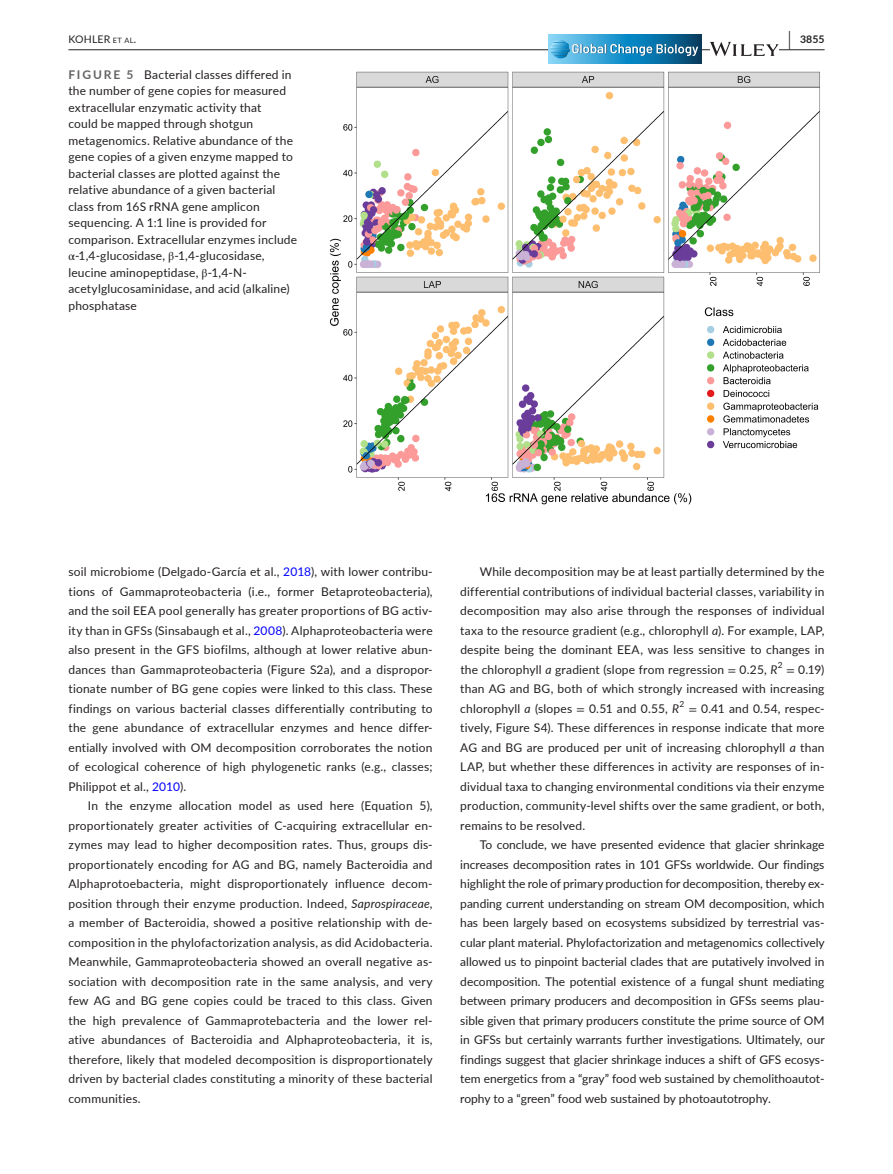
<style>
.page{position:relative;width:893px;height:1174px;background:#fff}
.page>*{position:absolute;margin:0;border:0;box-sizing:border-box;transform-origin:0 0}
.t1{font:12px/19.5px "Lato";letter-spacing:.015em;color:#231f20;text-align:justify}
.t2{font:10.5px "Lato";letter-spacing:.015em;color:#231f20}
.t3{font:700 10.5px "Lato";color:#231f20}
.t4{font:8.4px "Lato";color:#231f20}
.s1{font-size:7.35px}
.s2{font-size:19.5px}
.s3{font-weight:700;color:#636366}
.s4{font-family:"STIX"}
.s5{color:#00f}
.s6{font-style:italic}
</style>
<div class="page">
<hr style="left:68px;top:49px;width:756px;height:1px;background:#231f20">
<svg style="left:548px;top:34px;width:153px;height:30px;background:#2b8dbd"></svg>
<svg style="left:550px;top:40px;width:149px;height:18px;background:#4999c2"></svg>
<svg style="left:710px;top:42px;width:69px;height:14px"></svg>
<img style="left:330px;top:71px;width:490px;height:434px">
<p class="t2" style="left:68px;top:31px;width:69px">KOHLER <span class="s1">et al</span>.</p>
<p class="t3" style="left:789px;top:31px;width:37px"><span class="s2">|</span> 3855</p>
<p class="t1" style="left:68px;top:66px;width:230px;line-height:16.5px;text-align:left"><span class="s3">FIGURE 5</span> Bacterial classes differed in the number of gene copies for measured extracellular enzymatic activity that<br>could be mapped through shotgun metagenomics. Relative abundance of the gene copies of a given enzyme mapped to bacterial classes are plotted against the relative abundance of a given bacterial class from 16S rRNA gene amplicon sequencing. A 1:1 line is provided for comparison. Extracellular enzymes include <span class="s4">α</span>-1,4-glucosidase, <span class="s4">β</span>-1,4-glucosidase, leucine aminopeptidase, <span class="s4">β</span>-1,4-N&shy;acetylglucosaminidase, and acid (alkaline) phosphatase</p>
<p class="t1" style="left:68px;top:561px;width:366px">soil microbiome (Delgado-García et al., <span class="s5">2018</span>), with lower contribu&shy;tions of Gammaproteobacteria (i.e., former Betaproteobacteria), and the soil EEA pool generally has greater proportions of BG activ&shy;ity than in GFSs (Sinsabaugh et al., <span class="s5">2008</span>). Alphaproteobacteria were also present in the GFS biofilms, although at lower relative abun&shy;dances than Gammaproteobacteria (Figure S2a), and a dispropor&shy;tionate number of BG gene copies were linked to this class. These findings on various bacterial classes differentially contributing to the gene abundance of extracellular enzymes and hence differ&shy;entially involved with OM decomposition corroborates the notion of ecological coherence of high phylogenetic ranks (e.g., classes; Philippot et al., <span class="s5">2010</span>).</p>
<p class="t1" style="left:68px;top:795px;width:366px;text-indent:20px">In the enzyme allocation model as used here (Equation 5), proportionately greater activities of C-acquiring extracellular en&shy;zymes may lead to higher decomposition rates. Thus, groups dis&shy;proportionately encoding for AG and BG, namely Bacteroidia and Alphaprotoebacteria, might disproportionately influence decom&shy;position through their enzyme production. Indeed, <span class="s6">Saprospiraceae</span>, a member of Bacteroidia, showed a positive relationship with de&shy;composition in the phylofactorization analysis, as did Acidobacteria.<br>Meanwhile, Gammaproteobacteria showed an overall negative as&shy;sociation with decomposition rate in the same analysis, and very few AG and BG gene copies could be traced to this class. Given the high prevalence of Gammaprotebacteria and the lower rel&shy;ative abundances of Bacteroidia and Alphaproteobacteria, it is, therefore, likely that modeled decomposition is disproportionately driven by bacterial clades constituting a minority of these bacterial communities.</p>
<p class="t1" style="left:460px;top:561px;width:366px;text-indent:20px">While decomposition may be at least partially determined by the differential contributions of individual bacterial classes, variability in decomposition may also arise through the responses of individual taxa to the resource gradient (e.g., chlorophyll <span class="s6">a</span>). For example, LAP, despite being the dominant EEA, was less sensitive to changes in the chlorophyll <span class="s6">a</span> gradient (slope from regression <span class="s4">=</span> 0.25, <span class="s6">R</span></p>
<p class="t4" style="left:778px;top:659px;width:6px">2</p>
<p class="t1" style="left:460px;top:659px;width:366px;text-indent:326px"><span class="s4">=</span> 0.19) than AG and BG, both of which strongly increased with increasing chlorophyll <span class="s6">a</span> (slopes <span class="s4">=</span> 0.51 and 0.55, <span class="s6">R</span></p>
<p class="t4" style="left:680px;top:698px;width:6px">2</p>
<p class="t1" style="left:460px;top:698px;width:366px;text-indent:228px"><span class="s4">=</span> 0.41 and 0.54, respec&shy;tively, Figure S4). These differences in response indicate that more AG and BG are produced per unit of increasing chlorophyll <span class="s6">a</span> than LAP, but whether these differences in activity are responses of in&shy;dividual taxa to changing environmental conditions via their enzyme production, community-level shifts over the same gradient, or both, remains to be resolved.</p>
<p class="t1" style="left:460px;top:834px;width:366px;text-indent:20px">To conclude, we have presented evidence that glacier shrinkage increases decomposition rates in 101 GFSs worldwide. Our findings highlight the role of primary production for decomposition, thereby ex&shy;panding current understanding on stream OM decomposition, which has been largely based on ecosystems subsidized by terrestrial vas&shy;cular plant material. Phylofactorization and metagenomics collectively allowed us to pinpoint bacterial clades that are putatively involved in decomposition. The potential existence of a fungal shunt mediating between primary producers and decomposition in GFSs seems plau&shy;sible given that primary producers constitute the prime source of OM in GFSs but certainly warrants further investigations. Ultimately, our findings suggest that glacier shrinkage induces a shift of GFS ecosys&shy;tem energetics from a “gray” food web sustained by chemolithoautot&shy;rophy to a “green” food web sustained by photoautotrophy.</p>
</div>
